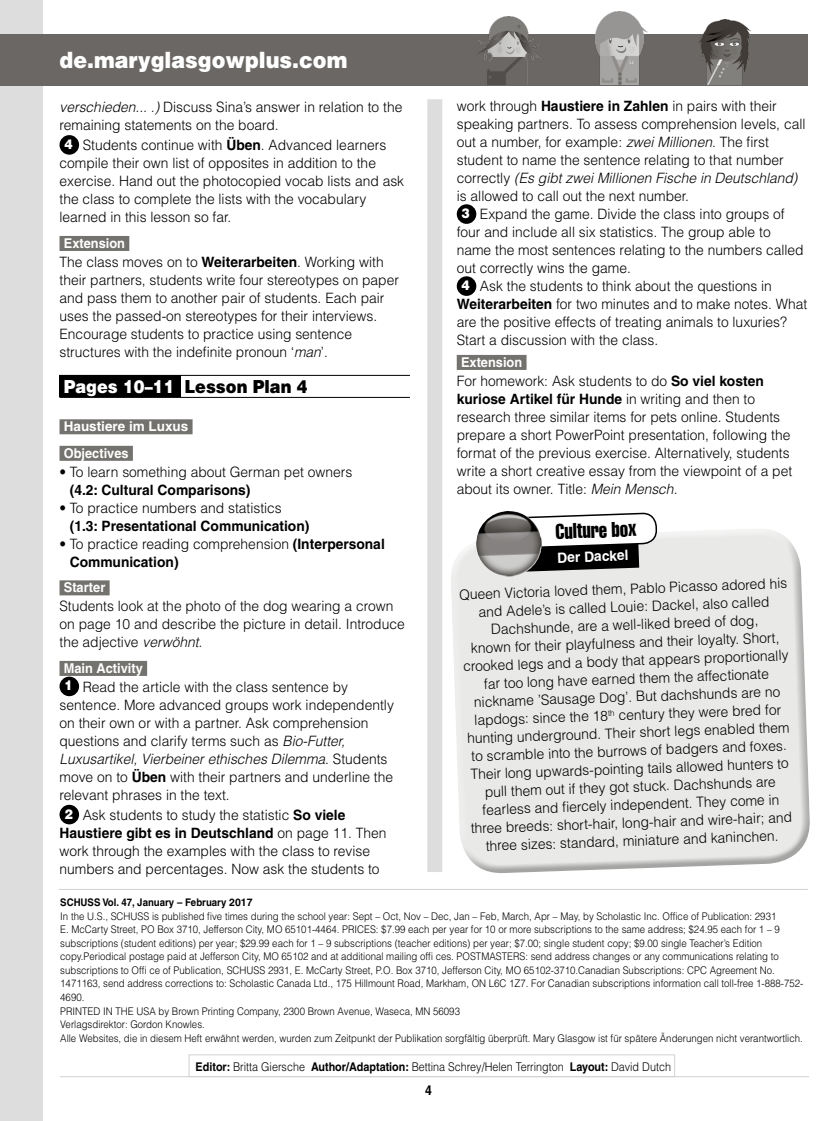
<style>
.page{position:relative;width:837px;height:1121px;background:#fff}
.page>*{position:absolute;margin:0;border:0;box-sizing:border-box;transform-origin:0 0}
.Body_copy{font:900 22.5px "Helvetica LT";color:#fff;scale:.92 1}
.Body_copy-2{font:extra-condensed 21px "Helvetica LT";color:#000;scale:.92 1}
.t1{font:900 18px "Helvetica LT";color:#000;scale:.9 1}
.t2{font:900 18px "Helvetica LT";color:#fff;scale:.9 1}
.Body_copy-3{font:300 14.25px/18px "Helvetica LT";color:#000}
.Body_copy-4{font:300 14.25px/18px "Helvetica LT";color:#000;scale:.93 1}
.Body_copy-5{font:700 14.25px/18px "Helvetica LT";color:#000}
.Body_copy-6{font:700 14.25px "Helvetica LT";color:#fff}
.a_head{font:700 13.5px "Helvetica LT";color:#fff;scale:.95 1}
.a_head-2{font:700 13.5px "Helvetica LT";color:#fff}
.t3{font:900 13.5px "Helvetica LT";color:#fff;scale:.92 1}
._11_15pt_Helvetica_9{font:700 13.5px "Helvetica LT";color:#000;scale:.9 1}
.BT_LIGHT{font:300 12px "Helvetica LT";color:#000;scale:.9 1}
.Body_copy-7{font:300 10.5px/13.5px "Helvetica LT";color:#000;scale:.92 1}
.Body_copy-8{font:700 10.5px "Helvetica LT";color:#000;scale:.92 1}
.s1{font-style:italic}
.s2{font-weight:700}
.s3{font-weight:300}
</style>
<div class="page">
<div style="left:0;top:0;width:43px;height:1120px;background:#dedddd"></div>
<div style="left:427px;top:99px;width:15px;height:773px;background:#dedddd"></div>
<div style="left:60px;top:236px;width:69px;height:15px;background:#74726e"></div>
<hr style="left:60px;top:375px;width:350px;height:1px;background:#000">
<hr style="left:60px;top:397px;width:350px;height:1px;background:#000">
<div style="left:60px;top:419px;width:133px;height:15px;background:#74726e"></div>
<div style="left:60px;top:446px;width:73px;height:15px;background:#74726e"></div>
<div style="left:60px;top:580px;width:50px;height:15px;background:#74726e"></div>
<div style="left:60px;top:661px;width:87px;height:15px;background:#74726e"></div>
<div style="left:60px;top:135px;width:19px;height:20px;background:#000;border-radius:50%"></div>
<div style="left:60px;top:375px;width:121px;height:22px;background:#000"></div>
<div style="left:60px;top:676px;width:19px;height:20px;background:#000;border-radius:50%"></div>
<div style="left:60px;top:804px;width:19px;height:20px;background:#000;border-radius:50%"></div>
<div style="left:457px;top:355px;width:70px;height:15px;background:#74726e"></div>
<div style="left:457px;top:204px;width:19px;height:20px;background:#000;border-radius:50%"></div>
<div style="left:457px;top:276px;width:19px;height:20px;background:#000;border-radius:50%"></div>
<div style="left:0;top:34px;width:807px;height:51px;background:#6a6764"></div>
<div style="left:189px;top:1054px;width:486px;height:23px;border:1px solid #d2d2d1"></div>
<hr style="left:60px;top:1076px;width:749px;height:1px;background:#d2d2d1">
<hr style="left:59px;top:889px;width:749px;height:1px;background:#d2d2d1">
<img style="left:478px;top:17px;width:63px;height:68px">
<img style="left:595px;top:12px;width:52px;height:73px">
<img style="left:699px;top:20px;width:51px;height:65px">
<svg style="left:658px;top:529px;width:128px;height:9px"></svg>
<svg style="left:451px;top:538px;width:359px;height:335px;background:#e8e8e7"></svg>
<svg style="left:542px;top:512px;width:116px;height:65px"></svg>
<img style="left:476px;top:511px;width:66px;height:66px">
<p class="Body_copy" style="left:60px;top:45px;width:314px">de.maryglasgowplus.com</p>
<p class="Body_copy-3" style="left:60px;top:98px;width:344px"><span class="s1">verschieden... .)</span> Discuss Sina’s answer in relation to the remaining statements on the board.</p>
<p class="t3" style="left:64px;top:135px;width:11px">4</p>
<p class="Body_copy-3" style="left:60px;top:136px;width:346px;text-indent:23px">Students continue with <span class="s2">Üben</span>. Advanced learners compile their own list of opposites in addition to the exercise. Hand out the photocopied vocab lists and ask the class to complete the lists with the vocabulary learned in this lesson so far.</p>
<p class="a_head" style="left:64px;top:235px;width:66px">Extension</p>
<p class="Body_copy-3" style="left:60px;top:252px;width:341px">The class moves on to <span class="s2">Weiterarbeiten</span>. Working with their partners, students write four stereotypes on paper and pass them to another pair of students. Each pair uses the passed-on stereotypes for their interviews.<br>Encourage students to practice using sentence structures with the indefinite pronoun ‘<span class="s1">man</span>’.</p>
<p class="t2" style="left:64px;top:375px;width:125px">Pages 10–11</p>
<p class="t1" style="left:184px;top:374px;width:139px">Lesson Plan 4</p>
<p class="a_head-2" style="left:64px;top:418px;width:126px">Haustiere im Luxus</p>
<p class="a_head" style="left:64px;top:445px;width:70px">Objectives</p>
<p class="Body_copy-4" style="left:70px;top:462px;width:305px;text-indent:-10px">• To learn something about German pet owners <span class="s2">(4.2: Cultural Comparisons)</span></p>
<p class="Body_copy-5" style="left:70px;top:498px;width:241px;text-indent:-10px"><span class="s3">• To practice numbers and statistics </span>(1.3: Presentational Communication)</p>
<p class="Body_copy-4" style="left:70px;top:534px;width:340px;text-indent:-10px">• To practice reading comprehension <span class="s2">(Interpersonal<br>Communication)</span></p>
<p class="a_head" style="left:64px;top:579px;width:45px">Starter</p>
<p class="Body_copy-3" style="left:60px;top:597px;width:347px">Students look at the photo of the dog wearing a crown on page 10 and describe the picture in detail. Introduce the adjective <span class="s1">verwöhnt.</span></p>
<p class="a_head" style="left:64px;top:660px;width:85px">Main Activity</p>
<p class="t3" style="left:64px;top:676px;width:11px">1</p>
<p class="Body_copy-3" style="left:60px;top:677px;width:336px;text-indent:23px">Read the article with the class sentence by sentence. More advanced groups work independently on their own or with a partner. Ask comprehension questions and clarify terms such as <span class="s1">Bio-Futter, Luxusartikel, Vierbeiner ethisches Dilemma</span>. Students move on to <span class="s2">Üben</span> with their partners and underline the relevant phrases in the text.</p>
<p class="t3" style="left:64px;top:805px;width:11px">2</p>
<p class="Body_copy-3" style="left:60px;top:805px;width:329px;text-indent:23px">Ask students to study the statistic <span class="s2">So viele Haustiere gibt es in Deutschland</span> on page 11. Then work through the examples with the class to revise numbers and percentages. Now ask the students to</p>
<p class="Body_copy-3" style="left:457px;top:97px;width:350px">work through <span class="s2">Haustiere in Zahlen</span> in pairs with their speaking partners. To assess comprehension levels, call out a number, for example: <span class="s1">zwei Millionen</span>. The first student to name the sentence relating to that number correctly <span class="s1">(Es gibt zwei Millionen Fische in Deutschland) </span>is allowed to call out the next number.</p>
<p class="t3" style="left:462px;top:204px;width:11px">3</p>
<p class="Body_copy-3" style="left:457px;top:205px;width:348px;text-indent:23px">Expand the game. Divide the class into groups of four and include all six statistics. The group able to name the most sentences relating to the numbers called out correctly wins the game.</p>
<p class="t3" style="left:462px;top:276px;width:11px">4</p>
<p class="Body_copy-3" style="left:457px;top:277px;width:352px;text-indent:23px">Ask the students to think about the questions in <span class="s2">Weiterarbeiten</span> for two minutes and to make notes. What are the positive effects of treating animals to luxuries?<br>Start a discussion with the class.</p>
<p class="a_head" style="left:461px;top:354px;width:66px">Extension</p>
<p class="Body_copy-3" style="left:457px;top:371px;width:337px">For homework: Ask students to do <span class="s2">So viel kosten kuriose Artikel für Hunde</span> in writing and then to research three similar items for pets online. Students prepare a short PowerPoint presentation, following the format of the previous exercise. Alternatively, students write a short creative essay from the viewpoint of a pet about its owner. Title: <span class="s1">Mein Mensch</span>.</p>
<p class="Body_copy-2" style="left:555px;top:518px;width:89px;rotate:-2deg">Culture box</p>
<p class="Body_copy-6" style="left:557px;top:549px;width:73px;rotate:-2deg">Der Dackel</p>
<p class="Body_copy-3" style="left:459px;top:585px;width:330px;text-align:center;rotate:-2deg">Queen Victoria loved them, Pablo Picasso adored his and Adele’s is called Louie: Dackel, also called<br>Dachshunde, are a well-liked breed of dog,</p>
<p class="Body_copy-3" style="left:462px;top:639px;width:327px;text-align:center;rotate:-2deg">known for their playfulness and their loyalty. Short, crooked legs and a body that appears proportionally far too long have earned them the affectionate nickname ’Sausage Dog’. But dachshunds are no lapdogs: since the 18<sup>th</sup> century they were bred for hunting underground. Their short legs enabled them to scramble into the burrows of badgers and foxes.<br>Their long upwards-pointing tails allowed hunters to pull them out if they got stuck. Dachshunds are fearless and fi ercely independent. They come in three breeds: short-hair, long-hair and wire-hair; and three sizes: standard, miniature and kaninchen.</p>
<p class="Body_copy-8" style="left:60px;top:896px;width:211px">SCHUSS Vol. 47, January – February 2017</p>
<p class="Body_copy-7" style="left:60px;top:909px;width:809px">In the U.S., SCHUSS is published five times during the school year: Sept – Oct, Nov – Dec, Jan – Feb, March, Apr – May, by Scholastic Inc. Office of Publication: 2931<br>E. McCarty Street, PO Box 3710, Jefferson City, MO 65101-4464. PRICES: $7.99 each per year for 10 or more subscriptions to the same address; $24.95 each for 1 – 9 subscriptions (student editions) per year; $29.99 each for 1 – 9 subscriptions (teacher editions) per year; $7.00; single student copy; $9.00 single Teacher’s Edition copy.Periodical postage paid at Jefferson City, MO 65102 and at additional mailing offi ces. POSTMASTERS: send address changes or any communications relating to subscriptions to Offi ce of Publication, SCHUSS 2931, E. McCarty Street, P.O. Box 3710, Jefferson City, MO 65102-3710.Canadian Subscriptions: CPC Agreement No.<br>1471163, send address corrections to: Scholastic Canada Ltd., 175 Hillmount Road, Markham, ON L6C 1Z7. For Canadian subscriptions information call toll-free 1-888-752- 4690.</p>
<p class="Body_copy-7" style="left:60px;top:1003px;width:436px">PRINTED IN THE USA by Brown Printing Company, 2300 Brown Avenue, Waseca, MN 56093</p>
<p class="Body_copy-7" style="left:60px;top:1017px;width:159px">Verlagsdirektor: Gordon Knowles.</p>
<p class="Body_copy-7" style="left:60px;top:1030px;width:809px">Alle Websites, die in diesem Heft erwähnt werden, wurden zum Zeitpunkt der Publikation sorgfältig überprüft. Mary Glasgow ist für spätere Änderungen nicht verantwortlich.</p>
<p class="BT_LIGHT" style="left:196px;top:1058px;width:530px"><span class="s2">Editor:</span> Britta Giersche <span class="s2">Author/Adaptation:</span> Bettina Schrey/Helen Terrington <span class="s2">Layout:</span> David Dutch</p>
<p class="_11_15pt_Helvetica_9" style="left:425px;top:1082px;width:9px">4</p>
</div>
